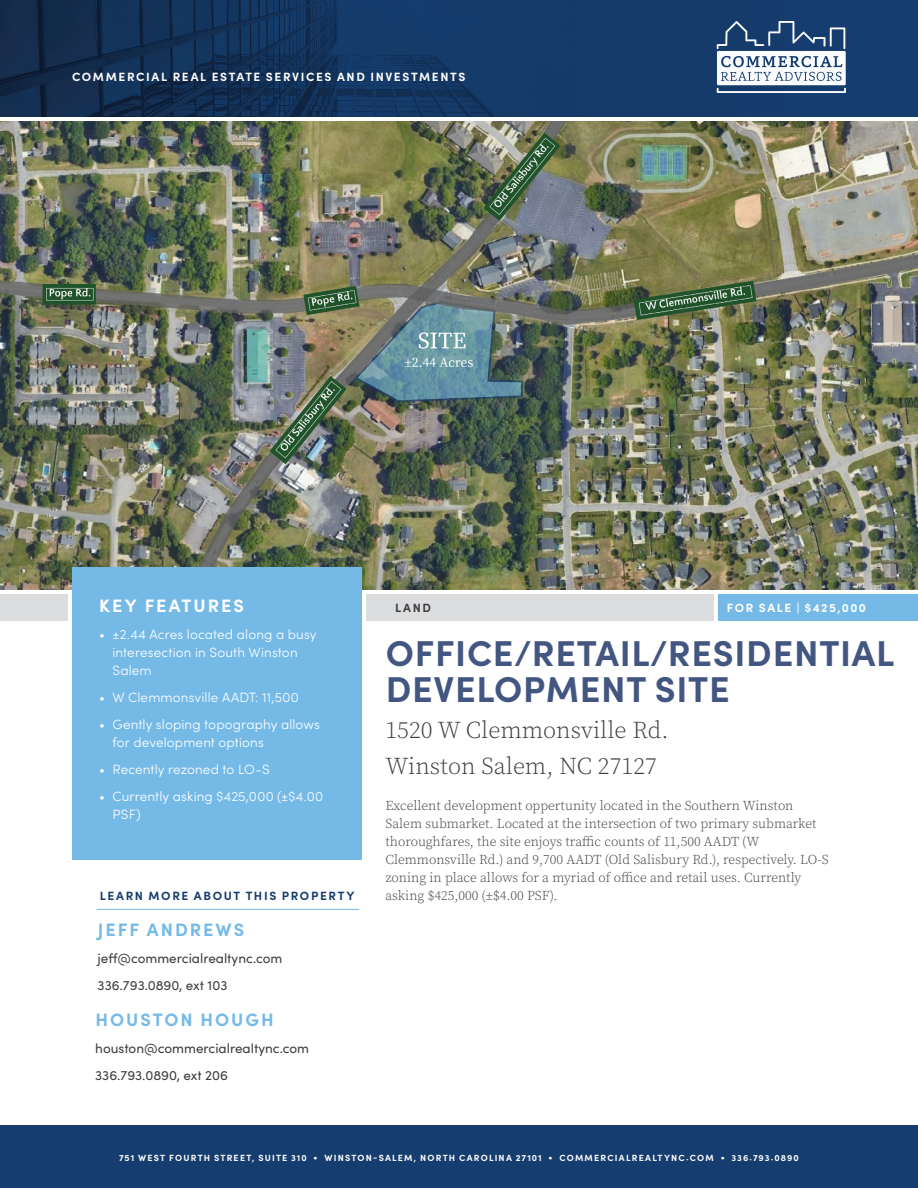
<style>
.page{position:relative;width:918px;height:1188px;background:#fff}
.page>*{position:absolute;margin:0;border:0;box-sizing:border-box;transform-origin:0 0}
.t1{font:700 36px/36px "Sofia Pro";letter-spacing:.02em;color:#435681}
.t2{font:300 24px/36px "Source Serif Pro";color:#3e3e3f}
.t3{font:700 18px "Sofia Pro";letter-spacing:.11em;color:#75bae7}
.t4{font:700 18px "Sofia Pro";letter-spacing:.11em;color:#fff}
.t5{font:300 13.5px/18px "Source Serif Pro";color:#3e3e3f}
.t6{font:300 13.5px/18px "Sofia Pro";letter-spacing:.01em;color:#fff}
.t7{font:13.5px/27px "Sofia Pro";color:#3e3e3f}
.t8{font:700 12px "Sofia Pro";letter-spacing:.135em;color:#fff}
.t9{font:700 12px "Sofia Pro";letter-spacing:.135em;color:#163d6f}
.t10{font:700 12px "Sofia Pro";color:#3e3e3f}
.t11{font:700 9px "Sofia Pro";letter-spacing:.135em;color:#fff}
</style>
<div class="page">
<img style="left:0;top:0;width:918px;height:117px">
<img style="left:0;top:122px;width:918px;height:468px">
<div style="left:366px;top:594px;width:348px;height:27px;background:#dcdddf"></div>
<div style="left:0;top:594px;width:68px;height:27px;background:#dcdddf"></div>
<div style="left:718px;top:594px;width:200px;height:27px;background:#75bae7"></div>
<div style="left:717px;top:51px;width:129px;height:34px;background:#fbfcfd"></div>
<svg style="left:721px;top:56px;width:121px;height:25px"></svg>
<svg style="left:717px;top:88px;width:129px;height:5px"></svg>
<svg style="left:717px;top:21px;width:128px;height:28px;background:#335580"></svg>
<hr style="left:97px;top:909px;width:262px;height:1px;background:#75bae7">
<div style="left:0;top:1125px;width:918px;height:63px;background:#163d6f"></div>
<div style="left:72px;top:567px;width:289px;height:293px;background:#75bae7"></div>
<p class="t8" style="left:72px;top:68px;width:395px">COMMERCIAL REAL ESTATE SERVICES AND INVESTMENTS</p>
<h3 class="t4" style="left:99px;top:592px;width:146px">KEY FEATURES</h3>
<p class="t6" style="left:113px;top:625px;width:206px;text-indent:-14px">• ±2.44 Acres located along a busy interesection in South Winston<br>Salem</p>
<p class="t6" style="left:99px;top:688px;width:201px">• W Clemmonsville AADT: 11,500</p>
<p class="t6" style="left:113px;top:715px;width:209px;text-indent:-14px">• Gently sloping topography allows for development options</p>
<p class="t6" style="left:99px;top:760px;width:172px">• Recently rezoned to LO-S</p>
<p class="t6" style="left:113px;top:787px;width:212px;text-indent:-14px">• Currently asking $425,000 (±$4.00<br>PSF)</p>
<p class="t9" style="left:100px;top:887px;width:256px">LEARN MORE ABOUT THIS PROPERTY</p>
<h3 class="t3" style="left:98px;top:916px;width:148px">JEFF ANDREWS</h3>
<p class="t7" style="left:98px;top:944px;width:186px">jeff@commercialrealtync.com<br>336.793.0890, ext 103</p>
<h3 class="t3" style="left:95px;top:1006px;width:180px">HOUSTON HOUGH</h3>
<p class="t7" style="left:95px;top:1034px;width:215px">houston@commercialrealtync.com<br>336.793.0890, ext 206</p>
<p class="t10" style="left:395px;top:599px;width:37px">LAND</p>
<p class="t8" style="left:727px;top:599px;width:141px">FOR SALE | $425,000</p>
<h1 class="t1" style="left:386px;top:633px;width:510px">OFFICE/RETAIL/RESIDENTIAL<br>DEVELOPMENT SITE</h1>
<h2 class="t2" style="left:386px;top:712px;width:285px">1520 W Clemmonsville Rd.<br>Winston Salem, NC 27127</h2>
<p class="t5" style="left:386px;top:797px;width:445px">Excellent development oppertunity located in the Southern Winston Salem submarket. Located at the intersection of two primary submarket thoroughfares, the site enjoys traffic counts of 11,500 AADT (W Clemmonsville Rd.) and 9,700 AADT (Old Salisbury Rd.), respectively. LO-S zoning in place allows for a myriad of office and retail uses. Currently asking $425,000 (±$4.00 PSF).</p>
<p class="t11" style="left:119px;top:1151px;width:681px">751 WEST FOURTH STREET, SUITE 310 • WINSTON-SALEM, NORTH CAROLINA 27101 • COMMERCIALREALTYNC.COM • 336.793.0890</p>
</div>
